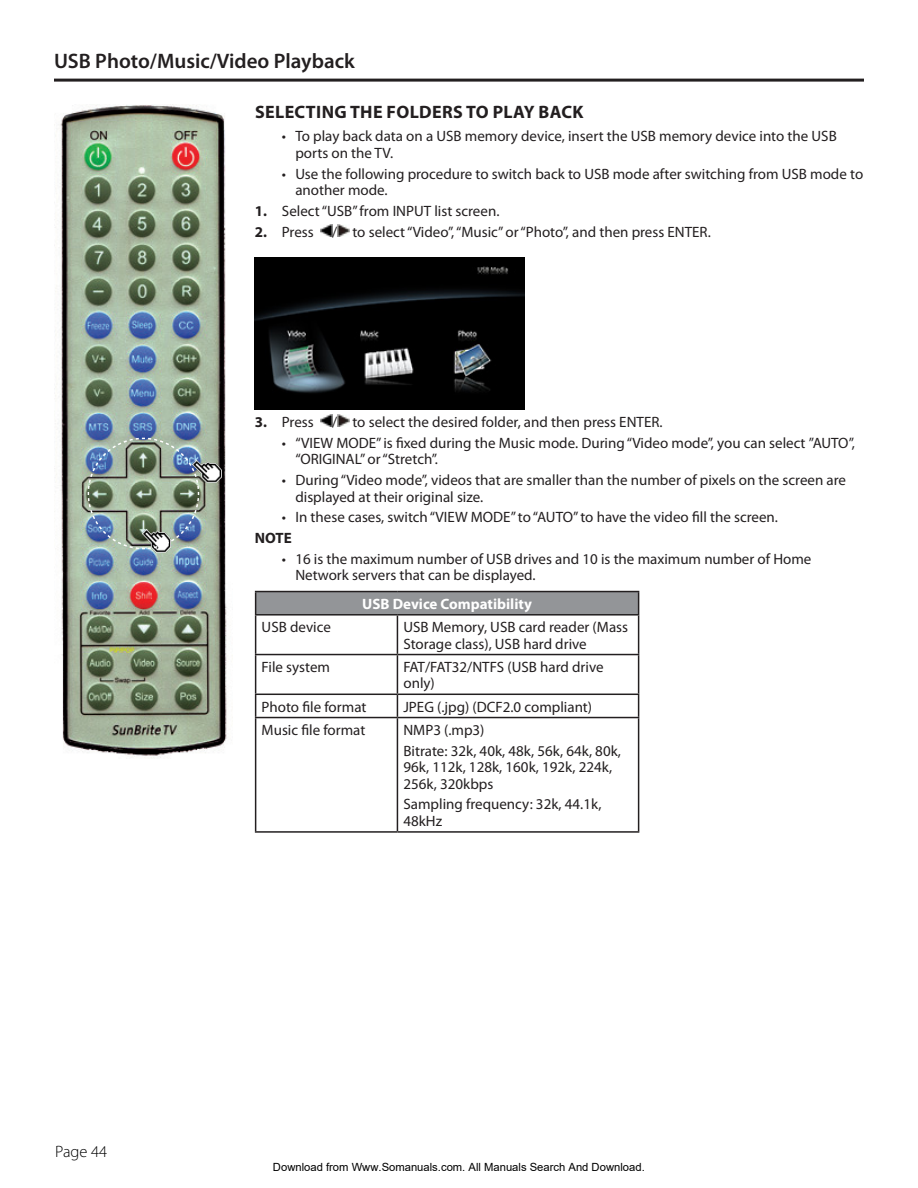
<style>
.page{position:relative;width:918px;height:1188px;background:#fff}
.page>*{position:absolute;margin:0;border:0;box-sizing:border-box;transform-origin:0 0}
.Page_Header{font:600 21px "Myriad Pro";color:#231f20}
.Heading_1{font:700 18px "Myriad Pro";letter-spacing:.02em;color:#231f20}
.t1{font:300 16.5px "Myriad Pro";color:#000}
.Body_Text{font:15px/16.5px "Myriad Pro";color:#231f20}
.Table_Head{font:700 15px "Myriad Pro";color:#fff}
.Heading_3{font:700 15px "Myriad Pro";color:#231f20}
.t2{font:11.25px "Arial";color:#000}
.s1{font-weight:700}
</style>
<div class="page">
<hr style="left:54px;top:79px;width:810px;height:3px;background:#231f20">
<img style="left:54px;top:105px;width:173px;height:653px">
<img style="left:142px;top:550px;width:29px;height:2px">
<img style="left:200px;top:460px;width:21px;height:23px">
<img style="left:87px;top:437px;width:113px;height:113px">
<svg style="left:320px;top:225px;width:29px;height:12px"></svg>
<img style="left:255px;top:258px;width:270px;height:151px">
<svg style="left:320px;top:415px;width:29px;height:12px"></svg>
<div style="left:256px;top:592px;width:383px;height:23px;background:#939598"></div>
<hr style="left:255px;top:591px;width:142px;height:1px;background:#231f20">
<svg style="left:255px;top:592px;width:1px;height:22px"></svg>
<hr style="left:397px;top:591px;width:242px;height:1px;background:#231f20">
<svg style="left:638px;top:592px;width:1px;height:22px"></svg>
<hr style="left:255px;top:614px;width:142px;height:2px;background:#231f20">
<hr style="left:255px;top:616px;width:1px;height:38px;background:#231f20">
<hr style="left:397px;top:614px;width:242px;height:2px;background:#231f20">
<hr style="left:397px;top:616px;width:1px;height:38px;background:#231f20">
<hr style="left:638px;top:616px;width:1px;height:38px;background:#231f20">
<hr style="left:255px;top:654px;width:142px;height:1px;background:#231f20">
<hr style="left:255px;top:655px;width:1px;height:39px;background:#231f20">
<hr style="left:397px;top:654px;width:242px;height:1px;background:#231f20">
<hr style="left:397px;top:655px;width:1px;height:39px;background:#231f20">
<hr style="left:638px;top:655px;width:1px;height:39px;background:#231f20">
<hr style="left:255px;top:694px;width:142px;height:1px;background:#231f20">
<svg style="left:255px;top:695px;width:1px;height:22px"></svg>
<hr style="left:397px;top:694px;width:242px;height:1px;background:#231f20">
<svg style="left:397px;top:695px;width:1px;height:22px"></svg>
<svg style="left:638px;top:695px;width:1px;height:22px"></svg>
<hr style="left:255px;top:717px;width:142px;height:1px;background:#231f20">
<hr style="left:255px;top:718px;width:1px;height:113px;background:#231f20">
<hr style="left:397px;top:717px;width:242px;height:1px;background:#231f20">
<hr style="left:397px;top:718px;width:1px;height:113px;background:#231f20">
<hr style="left:638px;top:718px;width:1px;height:113px;background:#231f20">
<hr style="left:255px;top:831px;width:142px;height:2px;background:#231f20">
<hr style="left:397px;top:831px;width:242px;height:2px;background:#231f20">
<p class="Page_Header" style="left:54px;top:48px;width:302px">USB Photo/Music/Video Playback</p>
<p class="Heading_1" style="left:255px;top:100px;width:330px">SELECTING THE FOLDERS TO PLAY BACK</p>
<p class="Body_Text" style="left:295px;top:128px;width:543px;text-indent:-14px">• To play back data on a USB memory device, insert the USB memory device into the USB ports on the TV.</p>
<p class="Body_Text" style="left:295px;top:165px;width:569px;text-indent:-14px">• Use the following procedure to switch back to USB mode after switching from USB mode to another mode.</p>
<p class="Body_Text" style="left:255px;top:202px;width:246px"><span class="s1">1.</span> Select “USB” from INPUT list screen.</p>
<p class="Body_Text" style="left:255px;top:223px;width:457px"><span class="s1">2.</span> Press / to select “Video”, “Music” or “Photo”, and then press ENTER.</p>
<p class="t1" style="left:55px;top:1143px;width:53px">Page 44</p>
<p class="Body_Text" style="left:255px;top:413px;width:409px"><span class="s1">3.</span> Press / to select the desired folder, and then press ENTER.</p>
<p class="Body_Text" style="left:295px;top:434px;width:561px;text-indent:-14px">• “VIEW MODE” is fixed during the Music mode. During “Video mode”, you can select ”AUTO”, “ORIGINAL” or “Stretch”.</p>
<p class="Body_Text" style="left:295px;top:471px;width:552px;text-indent:-14px">• During “Video mode”, videos that are smaller than the number of pixels on the screen are displayed at their original size.</p>
<p class="Body_Text" style="left:282px;top:509px;width:498px">• In these cases, switch “VIEW MODE” to “AUTO” to have the video fill the screen.</p>
<p class="Heading_3" style="left:255px;top:528px;width:38px">NOTE</p>
<p class="Body_Text" style="left:295px;top:550px;width:518px;text-indent:-14px">• 16 is the maximum number of USB drives and 10 is the maximum number of Home<br>Network servers that can be displayed.</p>
<p class="Table_Head" style="left:362px;top:594px;width:171px">USB Device Compatibility</p>
<p class="Body_Text" style="left:262px;top:619px;width:71px">USB device</p>
<p class="Body_Text" style="left:403px;top:619px;width:226px">USB Memory, USB card reader (Mass<br>Storage class), USB hard drive</p>
<p class="Body_Text" style="left:262px;top:658px;width:70px">File system</p>
<p class="Body_Text" style="left:403px;top:658px;width:202px">FAT/FAT32/NTFS (USB hard drive only)</p>
<p class="Body_Text" style="left:262px;top:698px;width:106px">Photo file format</p>
<p class="Body_Text" style="left:403px;top:698px;width:190px">JPEG (.jpg) (DCF2.0 compliant)</p>
<p class="Body_Text" style="left:262px;top:721px;width:105px">Music file format</p>
<p class="Body_Text" style="left:403px;top:721px;width:83px">NMP3 (.mp3)</p>
<p class="Body_Text" style="left:403px;top:742px;width:219px">Bitrate: 32k, 40k, 48k, 56k, 64k, 80k,<br>96k, 112k, 128k, 160k, 192k, 224k,<br>256k, 320kbps</p>
<p class="Body_Text" style="left:403px;top:796px;width:200px">Sampling frequency: 32k, 44.1k,<br>48kHz</p>
<p class="t2" style="left:273px;top:1160px;width:373px">Download from Www.Somanuals.com. All Manuals Search And Download.</p>
</div>
